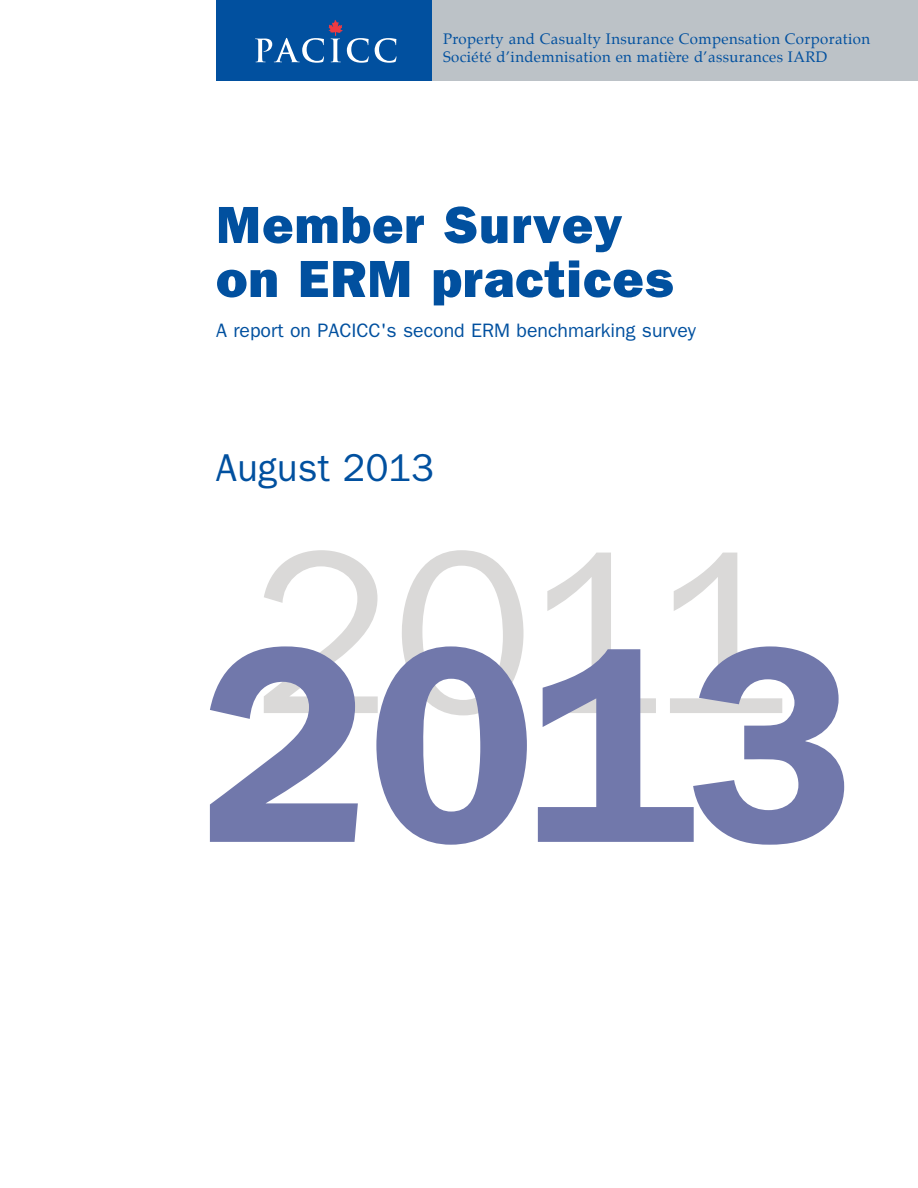
<style>
.page{position:relative;width:918px;height:1188px;background:#fff}
.page>*{position:absolute;margin:0;border:0;box-sizing:border-box;transform-origin:0 0}
.t1{font:52.5px/54px "ITC Franklin Gothic Std Hvy";letter-spacing:.02em;color:#01509f}
.t2{font:39px "ITC Franklin Gothic Std";letter-spacing:.005em;color:#01509f}
.t3{font:19.5px "ITC Franklin Gothic Std";color:#01509f}
.t4{font:15px/18px "Palatino";letter-spacing:.025em;color:#01509f}
</style>
<div class="page">
<div style="left:432px;top:0;width:486px;height:81px;background:#bcc2c7"></div>
<div style="left:216px;top:0;width:216px;height:81px;background:#01509f"></div>
<svg style="left:375px;top:38px;width:21px;height:25px"></svg>
<svg style="left:255px;top:20px;width:114px;height:43px"></svg>
<svg style="left:210px;top:550px;width:317px;height:295px"></svg>
<svg style="left:538px;top:553px;width:306px;height:292px"></svg>
<p class="t4" style="left:443px;top:31px;width:429px">Property and Casualty Insurance Compensation Corporation<br>Société d’indemnisation en matière d’assurances IARD</p>
<h1 class="t1" style="left:216px;top:202px;width:459px">Member Survey on ERM practices</h1>
<h3 class="t3" style="left:216px;top:323px;width:482px">A report on PACICC's second ERM benchmarking survey</h3>
<h2 class="t2" style="left:216px;top:454px;width:220px">August 2013</h2>
</div>
